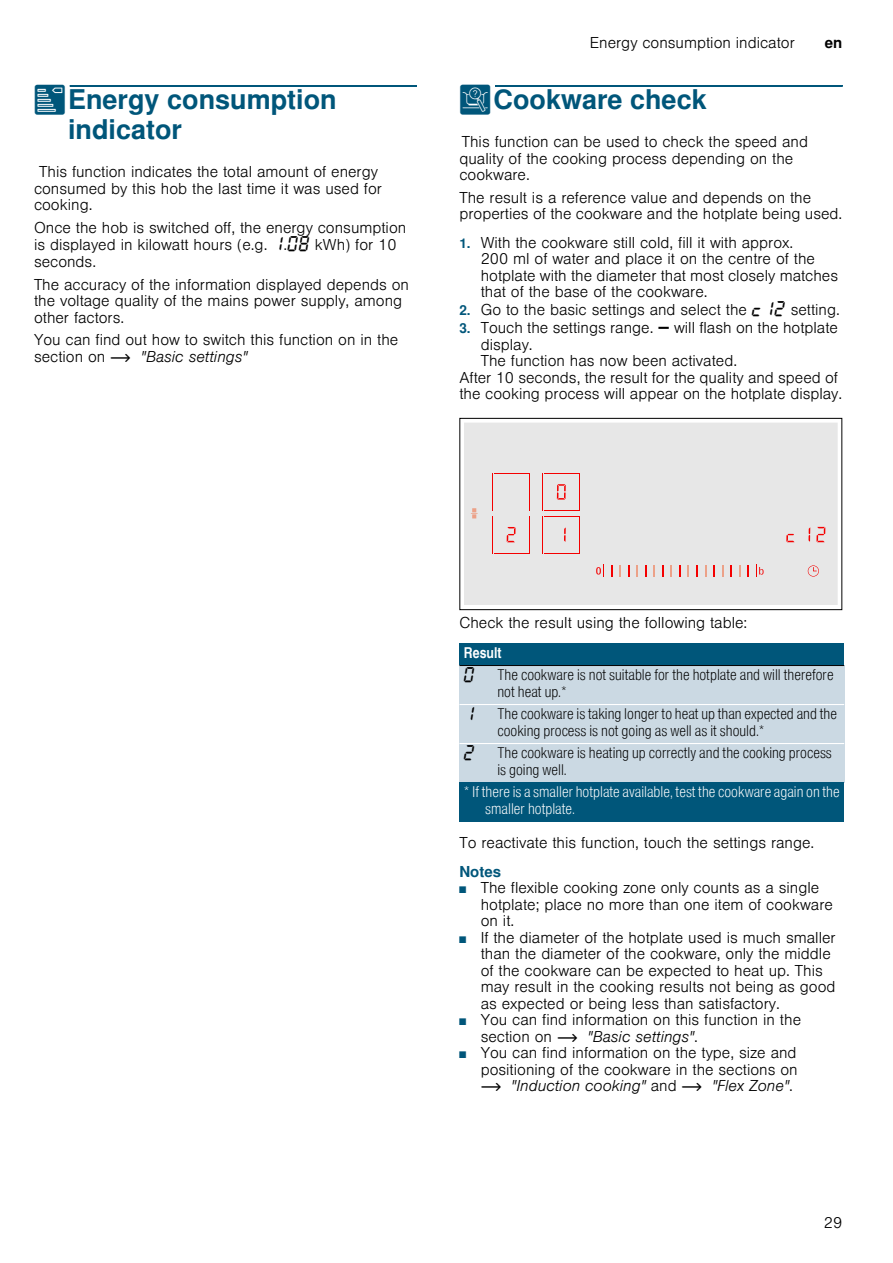
<style>
.page{position:relative;width:893px;height:1263px;background:#fff}
.page>*{position:absolute;margin:0;border:0;box-sizing:border-box;transform-origin:0 0}
.t1{font:700 27px/30px "Nimbus San L";color:#00567a}
.t2{font:16.5px "BSH Symb All";color:#000}
.t3{font:300 15px/16.5px "Nimbus San L";color:#000}
.t4{font:15px/16.5px "Nimbus San L Lig Con";color:#000}
.t5{font:15px/16.5px "Nimbus San L Lig Con";color:#fff}
.t6{font:15px "Nimbus San L Bol Con";color:#fff}
.t7{font:700 15px "Nimbus San L";color:#00567a}
.t8{font:700 15px "Nimbus San L";color:#000}
.s1{font-family:"BSH Symb PG2";font-weight:400}
.s2{font-family:"BSH Symb All";font-weight:400;font-size:16.5px}
.s3{font-family:"BSH Symb PH1";font-weight:400}
.s4{font-style:italic}
.s5{font-weight:700;font-size:13.5px;color:#00567a}
.s6{font-family:"BSH Symb Gaggenau";font-weight:400;font-size:16.5px}
.s7{font-size:9px;color:#00567a}
</style>
<div class="page">
<div style="left:70px;top:85px;width:347px;height:2px;border:1px solid #00567a"></div>
<div style="left:495px;top:85px;width:347px;height:2px;border:1px solid #00567a"></div>
<div style="left:459px;top:643px;width:385px;height:22px;background:#00567a"></div>
<div style="left:459px;top:665px;width:34px;height:39px;background:#cbd9e3"></div>
<div style="left:493px;top:665px;width:351px;height:39px;background:#cbd9e3"></div>
<div style="left:459px;top:704px;width:34px;height:39px;background:#cbd9e3"></div>
<div style="left:493px;top:704px;width:351px;height:39px;background:#cbd9e3"></div>
<div style="left:459px;top:743px;width:34px;height:39px;background:#cbd9e3"></div>
<div style="left:493px;top:743px;width:351px;height:39px;background:#cbd9e3"></div>
<div style="left:459px;top:782px;width:385px;height:39px;background:#00567a"></div>
<hr style="left:459px;top:665px;width:385px;height:1px;background:#000">
<hr style="left:459px;top:704px;width:385px;height:1px;background:#fff">
<hr style="left:459px;top:743px;width:385px;height:1px;background:#fff">
<div style="left:464px;top:423px;width:374px;height:182px;background:#e7e7e7"></div>
<div style="left:459px;top:418px;width:383px;height:192px;border:1px solid #000"></div>
<svg style="left:596px;top:565px;width:8px;height:12px"></svg>
<svg style="left:755px;top:565px;width:11px;height:12px"></svg>
<svg style="left:610px;top:565px;width:2px;height:12px"></svg>
<svg style="left:619px;top:565px;width:2px;height:12px"></svg>
<svg style="left:636px;top:565px;width:2px;height:12px"></svg>
<svg style="left:653px;top:565px;width:2px;height:12px"></svg>
<svg style="left:670px;top:565px;width:2px;height:12px"></svg>
<svg style="left:687px;top:565px;width:2px;height:12px"></svg>
<svg style="left:704px;top:565px;width:2px;height:12px"></svg>
<svg style="left:721px;top:565px;width:2px;height:12px"></svg>
<svg style="left:738px;top:565px;width:2px;height:12px"></svg>
<svg style="left:628px;top:565px;width:1px;height:12px"></svg>
<svg style="left:645px;top:565px;width:1px;height:12px"></svg>
<svg style="left:662px;top:565px;width:1px;height:12px"></svg>
<svg style="left:679px;top:565px;width:1px;height:12px"></svg>
<svg style="left:696px;top:565px;width:1px;height:12px"></svg>
<svg style="left:713px;top:565px;width:2px;height:12px"></svg>
<svg style="left:730px;top:565px;width:2px;height:12px"></svg>
<svg style="left:747px;top:565px;width:2px;height:12px"></svg>
<svg style="left:807px;top:565px;width:11px;height:12px"></svg>
<svg style="left:816px;top:527px;width:9px;height:15px"></svg>
<svg style="left:801px;top:527px;width:9px;height:15px"></svg>
<svg style="left:769px;top:534px;width:25px;height:8px"></svg>
<svg style="left:546px;top:519px;width:30px;height:31px"></svg>
<hr style="left:544px;top:553px;width:34px;height:1px;background:#f40000">
<hr style="left:542px;top:516px;width:1px;height:37px;background:#f40000">
<hr style="left:579px;top:516px;width:1px;height:37px;background:#f40000">
<hr style="left:544px;top:473px;width:34px;height:1px;background:#f40000">
<hr style="left:542px;top:473px;width:1px;height:38px;background:#f40000">
<hr style="left:579px;top:473px;width:1px;height:38px;background:#f40000">
<hr style="left:494px;top:553px;width:34px;height:1px;background:#f40000">
<hr style="left:492px;top:516px;width:1px;height:37px;background:#f40000">
<hr style="left:529px;top:516px;width:1px;height:37px;background:#f40000">
<hr style="left:494px;top:473px;width:34px;height:1px;background:#f40000">
<hr style="left:492px;top:473px;width:1px;height:38px;background:#f40000">
<hr style="left:529px;top:473px;width:1px;height:38px;background:#f40000">
<svg style="left:496px;top:519px;width:30px;height:31px"></svg>
<hr style="left:544px;top:516px;width:34px;height:1px;background:#f40000">
<hr style="left:544px;top:510px;width:34px;height:1px;background:#f40000">
<svg style="left:546px;top:476px;width:30px;height:31px"></svg>
<svg style="left:471px;top:508px;width:6px;height:10px"></svg>
<h1 class="t1" style="left:68px;top:84px;width:270px;text-indent:-34px"><span class="s1">[</span>Energy consumption indicator</h1>
<p class="t3" style="left:34px;top:162px;width:349px;text-indent:5px">This function indicates the total amount of energy consumed by this hob the last time it was used for cooking.</p>
<p class="t3" style="left:34px;top:218px;width:374px;line-height:17.2px">Once the hob is switched off, the energy consumption is displayed in kilowatt hours (e.g. <span class="s2">‚</span>.<span class="s2">‹‰</span> kWh) for 10 seconds.</p>
<p class="t3" style="left:34px;top:275px;width:376px">The accuracy of the information displayed depends on the voltage quality of the mains power supply, among other factors.</p>
<p class="t3" style="left:34px;top:330px;width:366px">You can find out how to switch this function on in the section on <span class="s3">~</span> <span class="s4">"Basic settings"</span></p>
<p class="t3" style="left:590px;top:33px;width:206px">Energy consumption indicator</p>
<p class="t8" style="left:824px;top:34px;width:19px">en</p>
<h1 class="t1" style="left:459px;top:84px;width:249px"><span class="s1">t</span>Cookware check</h1>
<p class="t3" style="left:459px;top:132px;width:350px">This function can be used to check the speed and quality of the cooking process depending on the cookware.</p>
<p class="t3" style="left:459px;top:188px;width:384px">The result is a reference value and depends on the properties of the cookware and the hotplate being used.</p>
<p class="t3" style="left:480px;top:233px;width:359px;text-indent:-21px"><span class="s5">1.</span> With the cookware still cold, fill it with approx.<br>200 ml of water and place it on the centre of the hotplate with the diameter that most closely matches that of the base of the cookware.</p>
<p class="t3" style="left:459px;top:300px;width:382px"><span class="s5">2.</span> Go to the basic settings and select the <span class="s2">™‚ƒ</span> setting.</p>
<p class="t3" style="left:459px;top:318px;width:380px"><span class="s5">3.</span> Touch the settings range. <span class="s6">A</span> will flash on the hotplate</p>
<p class="t3" style="left:480px;top:335px;width:53px">display.</p>
<p class="t3" style="left:480px;top:351px;width:258px">The function has now been activated.</p>
<p class="t3" style="left:459px;top:368px;width:380px">After 10 seconds, the result for the quality and speed of</p>
<p class="t3" style="left:459px;top:384px;width:384px">the cooking process will appear on the hotplate display.</p>
<p class="t3" style="left:459px;top:612px;width:289px">Check the result using the following table:</p>
<p class="t6" style="left:464px;top:643px;width:39px">Result</p>
<p class="t2" style="left:464px;top:666px;width:13px">‹</p>
<p class="t4" style="left:497px;top:666px;width:338px">The cookware is not suitable for the hotplate and will therefore not heat up.*</p>
<p class="t2" style="left:464px;top:705px;width:13px">‚</p>
<p class="t4" style="left:497px;top:705px;width:341px">The cookware is taking longer to heat up than expected and the cooking process is not going as well as it should.*</p>
<p class="t2" style="left:464px;top:744px;width:13px">ƒ</p>
<p class="t4" style="left:497px;top:744px;width:336px">The cookware is heating up correctly and the cooking process is going well.</p>
<p class="t5" style="left:485px;top:783px;width:356px;text-indent:-21px">* If there is a smaller hotplate available, test the cookware again on the smaller hotplate.</p>
<p class="t3" style="left:459px;top:833px;width:356px">To reactivate this function, touch the settings range.</p>
<p class="t7" style="left:459px;top:862px;width:43px">Notes</p>
<p class="t3" style="left:480px;top:878px;width:353px;text-indent:-21px"><span class="s7">■</span> The flexible cooking zone only counts as a single hotplate; place no more than one item of cookware on it.</p>
<p class="t3" style="left:480px;top:927px;width:356px;text-indent:-21px"><span class="s7">■</span> If the diameter of the hotplate used is much smaller than the diameter of the cookware, only the middle of the cookware can be expected to heat up. This may result in the cooking results not being as good as expected or being less than satisfactory.</p>
<p class="t3" style="left:480px;top:1010px;width:322px;text-indent:-21px"><span class="s7">■</span> You can find information on this function in the section on <span class="s3">~</span> <span class="s4">"Basic settings"</span>.</p>
<p class="t3" style="left:480px;top:1043px;width:318px;text-align:justify;text-indent:-21px"><span class="s7">■</span> You can find information on the type, size and positioning of the cookware in the sections on <span class="s3">~</span> <span class="s4">"Induction cooking"</span> and <span class="s3">~</span> <span class="s4">"Flex Zone"</span>.</p>
<p class="t3" style="left:824px;top:1213px;width:20px">29</p>
</div>
